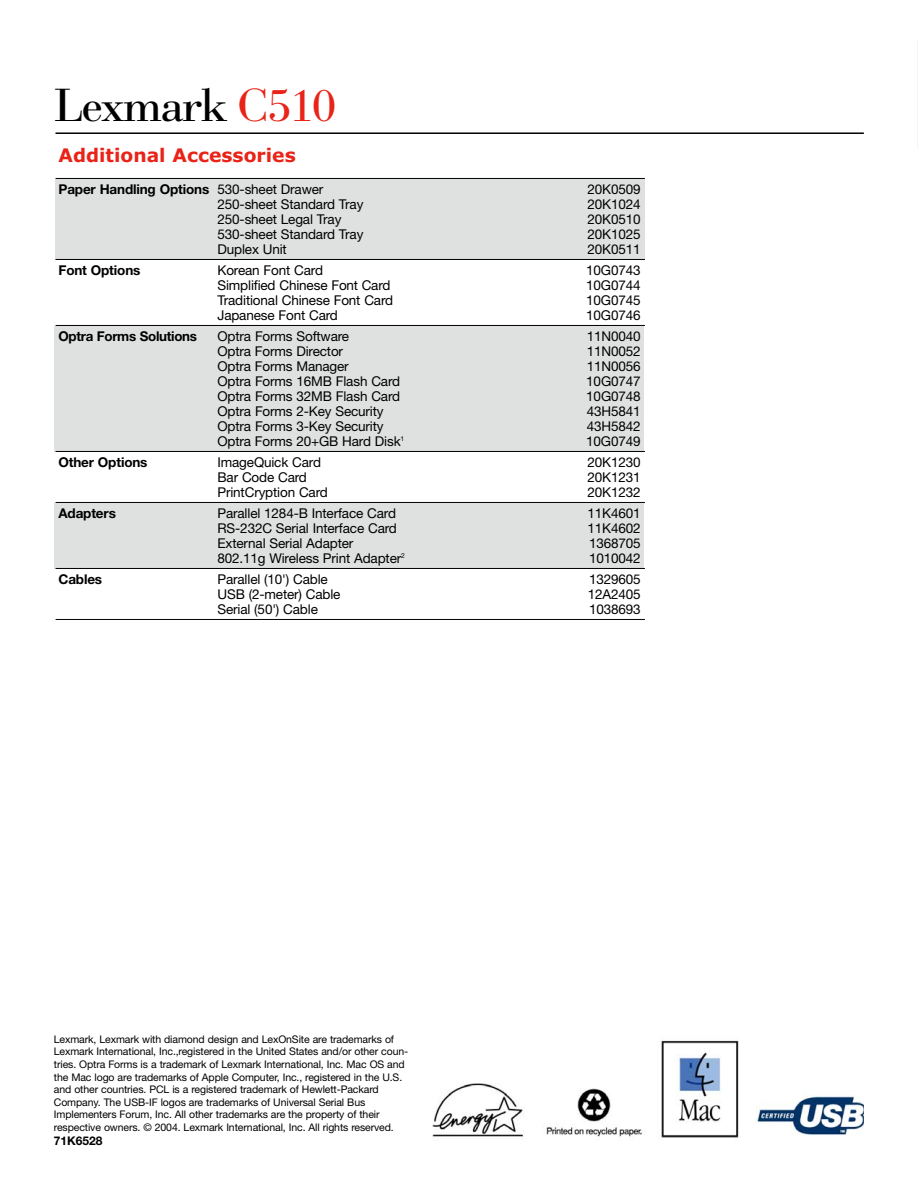
<style>
.page{position:relative;width:918px;height:1188px;background:#fff}
.page>*{position:absolute;margin:0;border:0;box-sizing:border-box;transform-origin:0 0}
.t1{font:48px "Lexmark Bodoni";letter-spacing:-.035em;color:#000}
.t2{font:700 18.75px "Verdana";color:#e92317}
.t3{font:13.5px "Helvetica Neue";letter-spacing:-.01em;color:#000}
.t4{font:700 13.5px "Helvetica Neue";letter-spacing:-.01em;color:#000}
.t5{font:700 12px "Helvetica Neue";color:#000}
.t6{font:10.5px/12.6px "Helvetica Neue";letter-spacing:-.01em;color:#000}
.s1{color:#e92317}
.s2{font-weight:400}
</style>
<div class="page">
<div style="left:54px;top:503px;width:589px;height:65px;background:#dfe0e0"></div>
<img style="left:432px;top:1040px;width:432px;height:98px">
<hr style="left:917px;top:40px;width:1px;height:108px;background:#636769">
<div style="left:54px;top:326px;width:589px;height:125px;background:#dfe0e0"></div>
<div style="left:56px;top:179px;width:589px;height:81px;background:#dfe0e0"></div>
<hr style="left:56px;top:178px;width:589px;height:1px;background:#000">
<hr style="left:56px;top:259px;width:589px;height:1px;background:#000">
<hr style="left:56px;top:325px;width:589px;height:1px;background:#000">
<hr style="left:56px;top:451px;width:589px;height:1px;background:#000">
<hr style="left:56px;top:502px;width:589px;height:1px;background:#000">
<hr style="left:56px;top:568px;width:589px;height:1px;background:#000">
<hr style="left:56px;top:619px;width:589px;height:1px;background:#000">
<hr style="left:56px;top:132px;width:808px;height:2px;background:#000">
<h1 class="t1" style="left:54px;top:76px;width:284px">Lexmark <span class="s1">C510</span></h1>
<h2 class="t2" style="left:58px;top:148px;width:239px">Additional Accessories</h2>
<p class="t4" style="left:58px;top:184px;width:266px">Paper Handling Options <span class="s2">530-sheet Drawer</span></p>
<p class="t3" style="left:588px;top:184px;width:55px">20K0509</p>
<p class="t3" style="left:218px;top:199px;width:147px">250-sheet Standard Tray</p>
<p class="t3" style="left:588px;top:199px;width:55px">20K1024</p>
<p class="t3" style="left:218px;top:214px;width:125px">250-sheet Legal Tray</p>
<p class="t3" style="left:588px;top:214px;width:55px">20K0510</p>
<p class="t3" style="left:218px;top:229px;width:147px">530-sheet Standard Tray</p>
<p class="t3" style="left:588px;top:229px;width:55px">20K1025</p>
<p class="t3" style="left:218px;top:244px;width:71px">Duplex Unit</p>
<p class="t3" style="left:588px;top:244px;width:55px">20K0511</p>
<p class="t4" style="left:58px;top:265px;width:83px">Font Options</p>
<p class="t3" style="left:218px;top:265px;width:107px">Korean Font Card</p>
<p class="t3" style="left:586px;top:265px;width:56px">10G0743</p>
<p class="t3" style="left:218px;top:280px;width:174px">Simplified Chinese Font Card</p>
<p class="t3" style="left:586px;top:280px;width:56px">10G0744</p>
<p class="t3" style="left:218px;top:295px;width:177px">Traditional Chinese Font Card</p>
<p class="t3" style="left:586px;top:295px;width:56px">10G0745</p>
<p class="t3" style="left:218px;top:310px;width:122px">Japanese Font Card</p>
<p class="t3" style="left:586px;top:310px;width:56px">10G0746</p>
<p class="t4" style="left:58px;top:331px;width:140px">Optra Forms Solutions</p>
<p class="t3" style="left:218px;top:331px;width:133px">Optra Forms Software</p>
<p class="t3" style="left:587px;top:331px;width:55px">11N0040</p>
<p class="t3" style="left:218px;top:346px;width:127px">Optra Forms Director</p>
<p class="t3" style="left:587px;top:346px;width:55px">11N0052</p>
<p class="t3" style="left:218px;top:361px;width:133px">Optra Forms Manager</p>
<p class="t3" style="left:587px;top:361px;width:55px">11N0056</p>
<p class="t3" style="left:218px;top:376px;width:184px">Optra Forms 16MB Flash Card</p>
<p class="t3" style="left:586px;top:376px;width:56px">10G0747</p>
<p class="t3" style="left:218px;top:391px;width:184px">Optra Forms 32MB Flash Card</p>
<p class="t3" style="left:586px;top:391px;width:56px">10G0748</p>
<p class="t3" style="left:218px;top:406px;width:168px">Optra Forms 2-Key Security</p>
<p class="t3" style="left:587px;top:406px;width:55px">43H5841</p>
<p class="t3" style="left:218px;top:421px;width:168px">Optra Forms 3-Key Security</p>
<p class="t3" style="left:587px;top:421px;width:55px">43H5842</p>
<p class="t3" style="left:218px;top:436px;width:188px">Optra Forms 20+GB Hard Disk<sup>1</sup></p>
<p class="t3" style="left:586px;top:436px;width:56px">10G0749</p>
<p class="t4" style="left:58px;top:457px;width:91px">Other Options</p>
<p class="t3" style="left:218px;top:457px;width:105px">ImageQuick Card</p>
<p class="t3" style="left:588px;top:457px;width:55px">20K1230</p>
<p class="t3" style="left:218px;top:472px;width:91px">Bar Code Card</p>
<p class="t3" style="left:588px;top:472px;width:55px">20K1231</p>
<p class="t3" style="left:218px;top:487px;width:112px">PrintCryption Card</p>
<p class="t3" style="left:588px;top:487px;width:55px">20K1232</p>
<p class="t4" style="left:58px;top:508px;width:59px">Adapters</p>
<p class="t3" style="left:218px;top:508px;width:180px">Parallel 1284-B Interface Card</p>
<p class="t3" style="left:588px;top:508px;width:55px">11K4601</p>
<p class="t3" style="left:218px;top:523px;width:181px">RS-232C Serial Interface Card</p>
<p class="t3" style="left:588px;top:523px;width:55px">11K4602</p>
<p class="t3" style="left:218px;top:538px;width:137px">External Serial Adapter</p>
<p class="t3" style="left:589px;top:538px;width:53px">1368705</p>
<p class="t3" style="left:218px;top:553px;width:189px">802.11g Wireless Print Adapter<sup>2</sup></p>
<p class="t3" style="left:589px;top:553px;width:53px">1010042</p>
<p class="t4" style="left:58px;top:574px;width:45px">Cables</p>
<p class="t3" style="left:218px;top:574px;width:112px">Parallel (10') Cable</p>
<p class="t3" style="left:589px;top:574px;width:53px">1329605</p>
<p class="t3" style="left:218px;top:589px;width:125px">USB (2-meter) Cable</p>
<p class="t3" style="left:588px;top:589px;width:54px">12A2405</p>
<p class="t3" style="left:218px;top:604px;width:102px">Serial (50') Cable</p>
<p class="t3" style="left:589px;top:604px;width:53px">1038693</p>
<p class="t6" style="left:54px;top:1034px;width:356px">Lexmark, Lexmark with diamond design and LexOnSite are trademarks of Lexmark International, Inc.,registered in the United States and/or other coun&shy;tries. Optra Forms is a trademark of Lexmark International, Inc. Mac OS and the Mac logo are trademarks of Apple Computer, Inc., registered in the U.S. and other countries. PCL is a registered trademark of Hewlett-Packard Company. The USB-IF logos are trademarks of Universal Serial Bus Implementers Forum, Inc. All other trademarks are the property of their respective owners. © 2004. Lexmark International, Inc. All rights reserved.</p>
<p class="t5" style="left:54px;top:1136px;width:50px">71K6528</p>
</div>
